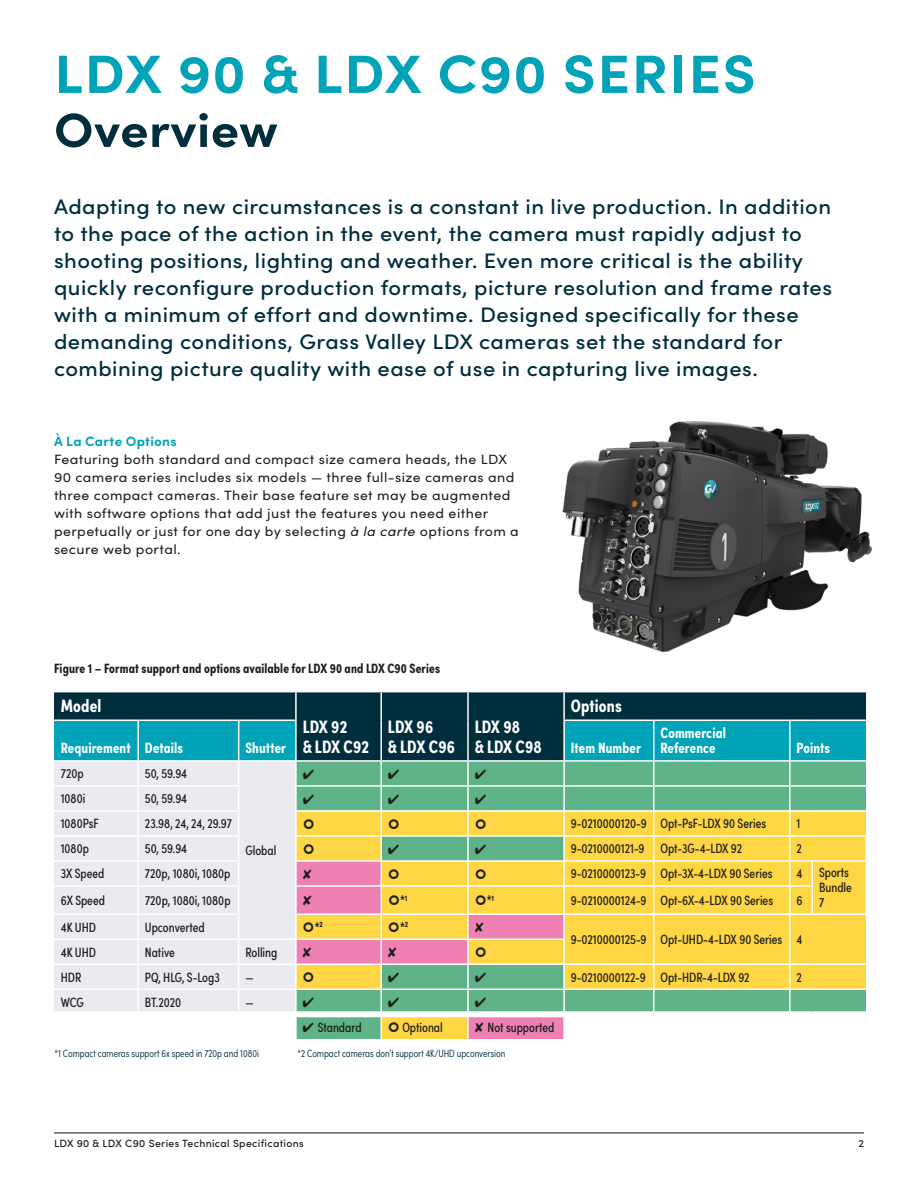
<style>
.page{position:relative;width:918px;height:1188px;background:#fff}
.page>*{position:absolute;margin:0;border:0;box-sizing:border-box;transform-origin:0 0}
.t1{font:700 54px "Sofia Pro";letter-spacing:.03em;color:#00a3b7;scale:1.05 1}
.t2{font:700 48px "Sofia Pro";letter-spacing:.01em;color:#002e3d;scale:1.05 1}
.t3{font:500 21px/27px "Sofia Pro";letter-spacing:.02em;color:#002e3d;scale:1.05 1}
.t4{font:700 18px/19.5px "Sofia Pro Condensed";letter-spacing:.01em;color:#fff}
.t5{font:700 15px/15px "Sofia Pro Condensed";letter-spacing:.01em;color:#fff}
.t6{font:13.5px/15px "Sofia Pro Condensed";color:#1d1d1b;text-align:right}
.t7{font:13.5px/18px "Sofia Pro";letter-spacing:.03em;color:#1d1d1b;scale:1.05 1}
.t8{font:700 13.5px "Sofia Pro Condensed";letter-spacing:.01em;color:#1d1d1b}
.t9{font:700 13.5px "Sofia Pro";letter-spacing:.02em;color:#00a3b7}
.t10{font:300 10.5px "Sofia Pro Condensed";color:#002e3d}
.t11{font:500 10.5px "Sofia Pro";letter-spacing:.03em;color:#1d1d1b}
.t12{font:700 7.8px "Sofia Pro Condensed";color:#1d1d1b}
.s1{font-style:italic}
</style>
<div class="page">
<hr style="left:54px;top:1132px;width:810px;height:1px;background:#1d1d1b">
<div style="left:54px;top:692px;width:812px;height:28px;background:#002e3d"></div>
<svg style="left:297px;top:1017px;width:266px;height:22px;background:#c5ac83"></svg>
<hr style="left:295px;top:692px;width:2px;height:28px;background:#fff">
<hr style="left:380px;top:692px;width:2px;height:28px;background:#fff">
<hr style="left:467px;top:692px;width:2px;height:28px;background:#fff">
<hr style="left:563px;top:692px;width:2px;height:28px;background:#fff">
<hr style="left:380px;top:1017px;width:2px;height:22px;background:#fff">
<hr style="left:467px;top:1017px;width:2px;height:22px;background:#fff">
<img style="left:562px;top:421px;width:310px;height:232px">
<svg style="left:389px;top:1022px;width:10px;height:10px"></svg>
<svg style="left:54px;top:720px;width:812px;height:291px;background:#b7c695"></svg>
<h1 class="t1" style="left:54px;top:32px;width:670px">LDX 90 &amp; LDX C90 SERIES</h1>
<h2 class="t2" style="left:54px;top:93px;width:215px">Overview</h2>
<p class="t3" style="left:54px;top:192px;width:743px">Adapting to new circumstances is a constant in live production. In addition to the pace of the action in the event, the camera must rapidly adjust to shooting positions, lighting and weather. Even more critical is the ability quickly reconfigure production formats, picture resolution and frame rates with a minimum of effort and downtime. Designed specifically for these demanding conditions, Grass Valley LDX cameras set the standard for combining picture quality with ease of use in capturing live images.</p>
<p class="t9" style="left:54px;top:431px;width:124px">À La Carte Options</p>
<p class="t7" style="left:54px;top:450px;width:444px">Featuring both standard and compact size camera heads, the LDX 90 camera series includes six models — three full-size cameras and three compact cameras. Their base feature set may be augmented with software options that add just the features you need either perpetually or just for one day by selecting <span class="s1">à la carte</span> options from a secure web portal.</p>
<p class="t8" style="left:54px;top:658px;width:388px">Figure 1 – Format support and options available for LDX 90 and LDX C90 Series</p>
<p class="t4" style="left:61px;top:695px;width:42px">Model</p>
<p class="t4" style="left:571px;top:695px;width:52px">Options</p>
<p class="t4" style="left:303px;top:716px;width:68px">LDX 92<br>&amp; LDX C92</p>
<p class="t4" style="left:388px;top:716px;width:69px">LDX 96<br>&amp; LDX C96</p>
<p class="t4" style="left:475px;top:716px;width:69px">LDX 98<br>&amp; LDX C98</p>
<p class="t5" style="left:61px;top:739px;width:124px">Requirement Details</p>
<p class="t5" style="left:245px;top:739px;width:42px">Shutter</p>
<p class="t5" style="left:571px;top:739px;width:72px">Item Number</p>
<p class="t6" style="left:61px;top:765px;width:24px">720p</p>
<p class="t6" style="left:145px;top:765px;width:44px">50, 59.94</p>
<p class="t5" style="left:661px;top:724px;width:67px">Commercial<br>Reference</p>
<p class="t5" style="left:797px;top:739px;width:35px">Points</p>
<p class="t6" style="left:61px;top:790px;width:26px">1080i</p>
<p class="t6" style="left:145px;top:790px;width:44px">50, 59.94</p>
<p class="t6" style="left:61px;top:815px;width:40px">1080PsF</p>
<p class="t6" style="left:145px;top:815px;width:88px">23.98, 24, 24, 29.97</p>
<p class="t6" style="left:571px;top:815px;width:197px">9-0210000120-9 Opt-PsF-LDX 90 Series</p>
<p class="t6" style="left:797px;top:815px;width:5px">1</p>
<p class="t6" style="left:61px;top:840px;width:30px">1080p</p>
<p class="t6" style="left:145px;top:840px;width:44px">50, 59.94</p>
<p class="t6" style="left:571px;top:840px;width:173px">9-0210000121-9 Opt-3G-4-LDX 92</p>
<p class="t6" style="left:797px;top:840px;width:7px">2</p>
<p class="t6" style="left:61px;top:865px;width:45px">3X Speed</p>
<p class="t6" style="left:145px;top:865px;width:87px">720p, 1080i, 1080p</p>
<p class="t6" style="left:571px;top:865px;width:203px">9-0210000123-9 Opt-3X-4-LDX 90 Series</p>
<p class="t6" style="left:797px;top:865px;width:57px">4 Sports<br>Bundle</p>
<p class="t6" style="left:61px;top:892px;width:46px">6X Speed</p>
<p class="t6" style="left:145px;top:892px;width:87px">720p, 1080i, 1080p</p>
<p class="t8" style="left:400px;top:890px;width:6px">*</p>
<p class="t6" style="left:245px;top:842px;width:32px">Global</p>
<p class="t12" style="left:405px;top:892px;width:4px">1</p>
<p class="t8" style="left:487px;top:890px;width:9px">*<sup>1</sup></p>
<p class="t6" style="left:571px;top:892px;width:204px">9-0210000124-9 Opt-6X-4-LDX 90 Series</p>
<p class="t6" style="left:797px;top:892px;width:8px">6</p>
<p class="t6" style="left:819px;top:894px;width:7px">7</p>
<p class="t6" style="left:61px;top:919px;width:37px">4K UHD</p>
<p class="t6" style="left:145px;top:919px;width:61px">Upconverted</p>
<p class="t8" style="left:315px;top:917px;width:10px">*<sup>2</sup></p>
<p class="t8" style="left:400px;top:917px;width:10px">*<sup>2</sup></p>
<p class="t6" style="left:571px;top:931px;width:233px">9-0210000125-9 Opt-UHD-4-LDX 90 Series 4</p>
<p class="t6" style="left:61px;top:944px;width:37px">4K UHD</p>
<p class="t6" style="left:145px;top:944px;width:31px">Native</p>
<p class="t6" style="left:245px;top:944px;width:34px">Rolling</p>
<p class="t6" style="left:61px;top:969px;width:22px">HDR</p>
<p class="t6" style="left:145px;top:969px;width:76px">PQ, HLG, S-Log3</p>
<p class="t6" style="left:245px;top:969px;width:10px">—</p>
<p class="t6" style="left:571px;top:969px;width:180px">9-0210000122-9 Opt-HDR-4-LDX 92</p>
<p class="t6" style="left:797px;top:969px;width:7px">2</p>
<p class="t6" style="left:61px;top:994px;width:25px">WCG</p>
<p class="t6" style="left:145px;top:994px;width:38px">BT.2020</p>
<p class="t6" style="left:245px;top:994px;width:10px">—</p>
<p class="t6" style="left:303px;top:1019px;width:60px">✔ Standard</p>
<p class="t6" style="left:402px;top:1019px;width:42px">Optional</p>
<p class="t6" style="left:475px;top:1019px;width:81px">✘ Not supported</p>
<p class="t10" style="left:55px;top:1045px;width:206px">*1 Compact cameras support 6x speed in 720p and 1080i</p>
<p class="t10" style="left:298px;top:1045px;width:209px">*2 Compact cameras don’t support 4K/UHD upconversion</p>
<p class="t11" style="left:54px;top:1136px;width:251px">LDX 90 &amp; LDX C90 Series Technical Specifications</p>
<p class="t11" style="left:859px;top:1136px;width:7px">2</p>
</div>
